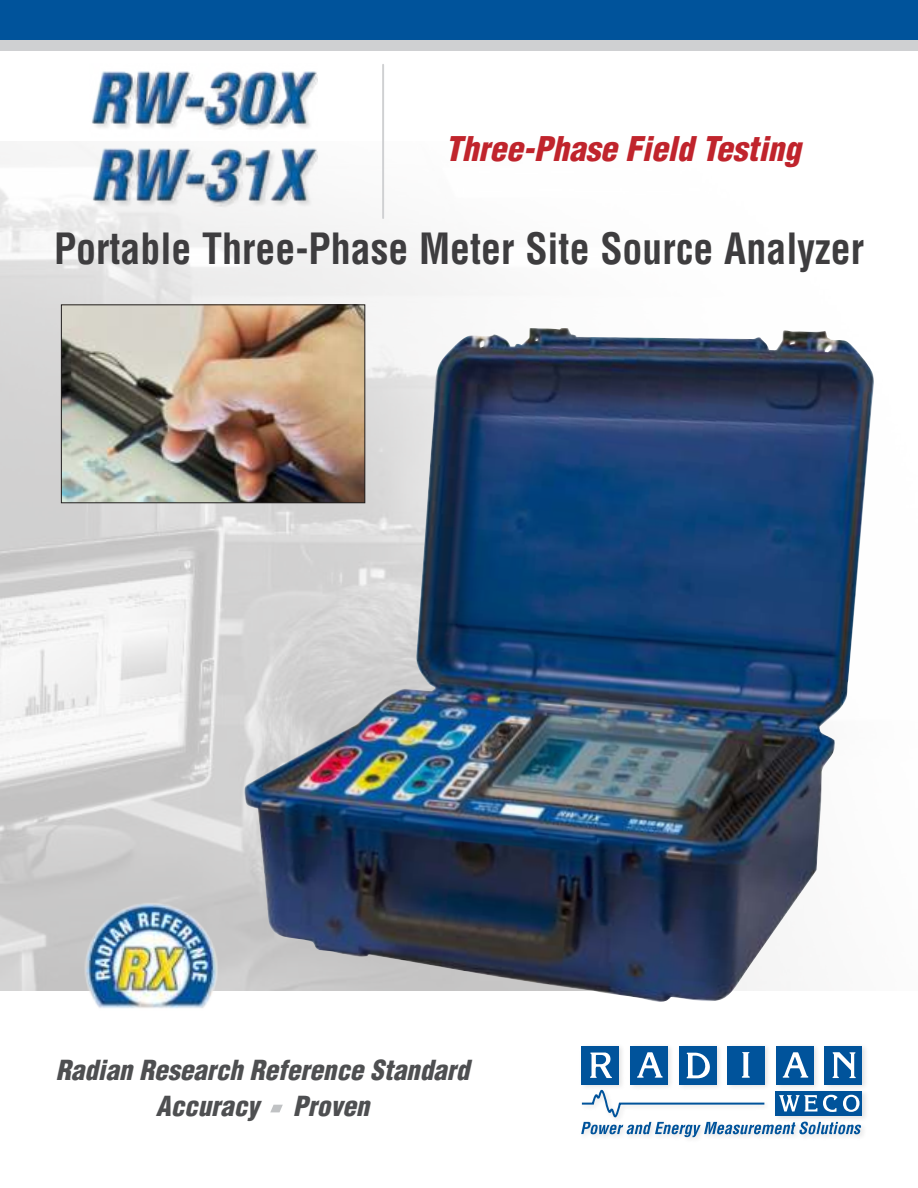
<style>
.page{position:relative;width:918px;height:1188px;background:#fff}
.page>*{position:absolute;margin:0;border:0;box-sizing:border-box;transform-origin:0 0}
.t1{font:700 condensed 42px "Helvetica";color:#3e3d3f;scale:.95 1}
.t2{font:italic 900 condensed 33.3px "Helvetica";color:#c0242c}
.t3{font:italic 900 condensed 27px/36px "Helvetica";color:#4e4f51}
</style>
<div class="page">
<img style="left:0;top:145px;width:473px;height:845px">
<div style="left:0;top:0;width:918px;height:40px;background:#00539b"></div>
<div style="left:0;top:40px;width:918px;height:11px;background:#cfd0d2"></div>
<hr style="left:382px;top:65px;width:2px;height:153px;background:#cfd0d2">
<div style="left:579px;top:1043px;width:290px;height:101px;background:#221f1f;opacity:.14"></div>
<div style="left:727px;top:1046px;width:38px;height:38px;background:#00539b"></div>
<svg style="left:742px;top:1052px;width:8px;height:26px"></svg>
<div style="left:825px;top:1046px;width:37px;height:38px;background:#00539b"></div>
<svg style="left:832px;top:1052px;width:24px;height:26px"></svg>
<div style="left:776px;top:1046px;width:37px;height:38px;background:#00539b"></div>
<svg style="left:783px;top:1052px;width:25px;height:26px"></svg>
<div style="left:679px;top:1046px;width:37px;height:38px;background:#00539b"></div>
<svg style="left:686px;top:1053px;width:24px;height:25px"></svg>
<div style="left:630px;top:1046px;width:38px;height:38px;background:#00539b"></div>
<svg style="left:637px;top:1052px;width:26px;height:26px"></svg>
<div style="left:582px;top:1046px;width:37px;height:38px;background:#00539b"></div>
<svg style="left:590px;top:1053px;width:22px;height:25px"></svg>
<svg style="left:581px;top:1089px;width:280px;height:48px"></svg>
<svg style="left:270px;top:1105px;width:13px;height:7px"></svg>
<img style="left:91px;top:71px;width:227px;height:59px">
<img style="left:90px;top:145px;width:228px;height:76px">
<img style="left:243px;top:328px;width:631px;height:674px">
<img style="left:63px;top:306px;width:300px;height:195px">
<div style="left:61px;top:304px;width:304px;height:199px;border:1px solid #221f1f"></div>
<img style="left:81px;top:900px;width:141px;height:109px">
<p class="t2" style="left:445px;top:135px;width:357px">Three-Phase Field Testing</p>
<h1 class="t1" style="left:54px;top:232px;width:854px">Portable Three-Phase Meter Site Source Analyzer</h1>
<p class="t3" style="left:156px;top:1054px;width:315px;text-indent:-100px">Radian Research Reference Standard<br>Accuracy</p>
<p class="t3" style="left:293px;top:1090px;width:78px">Proven</p>
</div>
